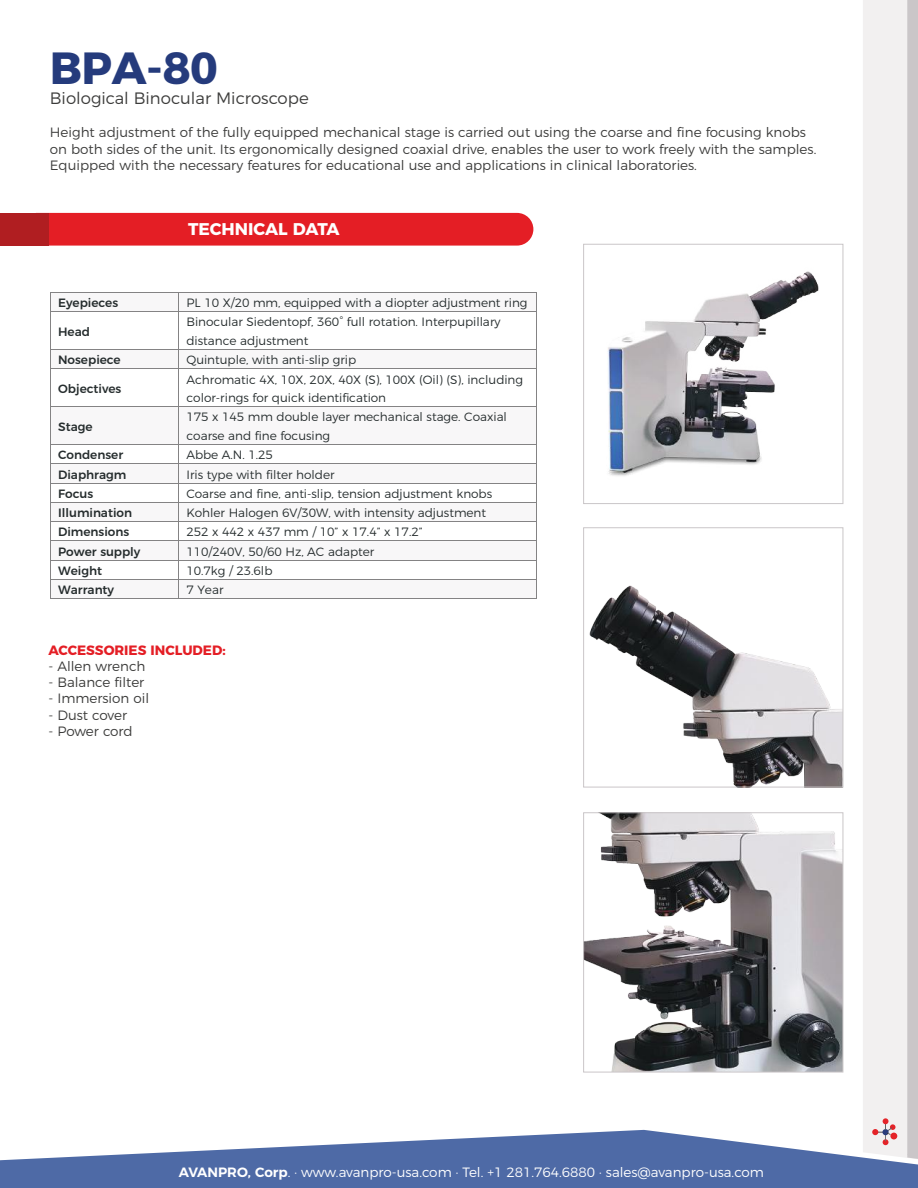
<style>
.page{position:relative;width:918px;height:1188px;background:#fff}
.page>*{position:absolute;margin:0;border:0;box-sizing:border-box;transform-origin:0 0}
.t1{font:700 45px "Montserrat";color:#253b7c}
.t2{font:700 16.95px "Montserrat";color:#fff}
.t3{font:300 16.5px "Montserrat";color:#3c3c3b}
.t4{font:300 13.5px/16.2px "Montserrat";color:#3c3c3b}
.t5{font:300 13.5px "Montserrat";color:#fff}
.t6{font:700 13.5px "Montserrat";color:#e41e25}
.t7{font:300 12px/18.6px "Montserrat";letter-spacing:-.005em;color:#262d2e}
.t8{font:500 12px "Montserrat";color:#262d2e}
.s1{font-weight:600}
</style>
<div class="page">
<img style="left:589px;top:585px;width:252px;height:200px">
<img style="left:607px;top:271px;width:212px;height:205px">
<div style="left:863px;top:0;width:44px;height:1130px;background:#f2f0f0"></div>
<svg style="left:907px;top:0;width:11px;height:1130px"></svg>
<svg style="left:0;top:1130px;width:918px;height:58px;fill:#4e6aa6"></svg>
<svg style="left:872px;top:1118px;width:24px;height:27px"></svg>
<div style="left:583px;top:527px;width:260px;height:260px;border:1px solid #cac6c8"></div>
<img style="left:585px;top:814px;width:256px;height:256px">
<div style="left:583px;top:244px;width:260px;height:260px;border:1px solid #cac6c8"></div>
<div style="left:48px;top:213px;width:485px;height:33px;background:#e41e25"></div>
<div style="left:0;top:213px;width:48px;height:33px;background:#b01e21"></div>
<div style="left:583px;top:812px;width:260px;height:260px;border:1px solid #cac6c8"></div>
<div style="left:51px;top:293px;width:127px;height:18px;background:#f8f7f8"></div>
<div style="left:179px;top:293px;width:357px;height:18px;background:#f8f7f8"></div>
<hr style="left:51px;top:292px;width:127px;height:1px;background:#848384">
<hr style="left:179px;top:292px;width:357px;height:1px;background:#848384">
<svg style="left:50px;top:292px;width:1px;height:20px"></svg>
<hr style="left:51px;top:311px;width:127px;height:1px;background:#848384">
<svg style="left:178px;top:292px;width:1px;height:20px"></svg>
<hr style="left:179px;top:311px;width:357px;height:1px;background:#848384">
<svg style="left:536px;top:292px;width:1px;height:20px"></svg>
<hr style="left:50px;top:312px;width:1px;height:37px;background:#848384">
<hr style="left:178px;top:312px;width:1px;height:37px;background:#848384">
<hr style="left:536px;top:312px;width:1px;height:37px;background:#848384">
<div style="left:51px;top:350px;width:127px;height:18px;background:#f8f7f8"></div>
<div style="left:179px;top:350px;width:357px;height:18px;background:#f8f7f8"></div>
<hr style="left:51px;top:349px;width:127px;height:1px;background:#848384">
<hr style="left:179px;top:349px;width:357px;height:1px;background:#848384">
<svg style="left:50px;top:349px;width:1px;height:20px"></svg>
<hr style="left:51px;top:368px;width:127px;height:1px;background:#848384">
<svg style="left:178px;top:349px;width:1px;height:20px"></svg>
<hr style="left:179px;top:368px;width:357px;height:1px;background:#848384">
<svg style="left:536px;top:349px;width:1px;height:20px"></svg>
<hr style="left:50px;top:369px;width:1px;height:37px;background:#848384">
<hr style="left:178px;top:369px;width:1px;height:37px;background:#848384">
<hr style="left:536px;top:369px;width:1px;height:37px;background:#848384">
<div style="left:51px;top:407px;width:127px;height:37px;background:#f8f7f8"></div>
<div style="left:179px;top:407px;width:357px;height:37px;background:#f8f7f8"></div>
<hr style="left:51px;top:406px;width:127px;height:1px;background:#848384">
<hr style="left:179px;top:406px;width:357px;height:1px;background:#848384">
<hr style="left:50px;top:407px;width:1px;height:37px;background:#848384">
<hr style="left:178px;top:407px;width:1px;height:37px;background:#848384">
<hr style="left:536px;top:407px;width:1px;height:37px;background:#848384">
<hr style="left:51px;top:444px;width:127px;height:1px;background:#848384">
<hr style="left:179px;top:444px;width:357px;height:1px;background:#848384">
<div style="left:51px;top:464px;width:127px;height:19px;background:#f8f7f8"></div>
<div style="left:179px;top:464px;width:357px;height:19px;background:#f8f7f8"></div>
<hr style="left:51px;top:463px;width:127px;height:1px;background:#848384">
<hr style="left:179px;top:463px;width:357px;height:1px;background:#848384">
<hr style="left:51px;top:483px;width:127px;height:1px;background:#848384">
<hr style="left:179px;top:483px;width:357px;height:1px;background:#848384">
<div style="left:51px;top:503px;width:127px;height:18px;background:#f8f7f8"></div>
<div style="left:179px;top:503px;width:357px;height:18px;background:#f8f7f8"></div>
<hr style="left:51px;top:502px;width:127px;height:1px;background:#848384">
<hr style="left:179px;top:502px;width:357px;height:1px;background:#848384">
<hr style="left:51px;top:521px;width:127px;height:1px;background:#848384">
<hr style="left:179px;top:521px;width:357px;height:1px;background:#848384">
<div style="left:51px;top:541px;width:127px;height:19px;background:#f8f7f8"></div>
<div style="left:179px;top:541px;width:357px;height:19px;background:#f8f7f8"></div>
<hr style="left:51px;top:541px;width:127px;height:1px;background:#848384">
<hr style="left:179px;top:541px;width:357px;height:1px;background:#848384">
<hr style="left:51px;top:560px;width:127px;height:1px;background:#848384">
<hr style="left:179px;top:560px;width:357px;height:1px;background:#848384">
<div style="left:51px;top:580px;width:127px;height:18px;background:#f8f7f8"></div>
<div style="left:179px;top:580px;width:357px;height:18px;background:#f8f7f8"></div>
<hr style="left:51px;top:579px;width:127px;height:1px;background:#848384">
<hr style="left:179px;top:579px;width:357px;height:1px;background:#848384">
<svg style="left:50px;top:444px;width:1px;height:155px"></svg>
<hr style="left:51px;top:598px;width:127px;height:1px;background:#848384">
<svg style="left:178px;top:444px;width:1px;height:155px"></svg>
<hr style="left:179px;top:598px;width:357px;height:1px;background:#848384">
<svg style="left:536px;top:444px;width:1px;height:155px"></svg>
<h1 class="t1" style="left:50px;top:31px;width:169px">BPA-80</h1>
<h3 class="t3" style="left:50px;top:85px;width:260px">Biological Binocular Microscope</h3>
<p class="t4" style="left:50px;top:123px;width:768px">Height adjustment of the fully equipped mechanical stage is carried out using the coarse and fine focusing knobs on both sides of the unit. Its ergonomically designed coaxial drive, enables the user to work freely with the samples.<br>Equipped with the necessary features for educational use and applications in clinical laboratories.</p>
<h2 class="t2" style="left:188px;top:215px;width:153px">TECHNICAL DATA</h2>
<p class="t8" style="left:58px;top:293px;width:62px">Eyepieces</p>
<p class="t7" style="left:186px;top:293px;width:342px">PL 10 X/20 mm, equipped with a diopter adjustment ring</p>
<p class="t8" style="left:58px;top:322px;width:34px">Head</p>
<p class="t7" style="left:186px;top:312px;width:316px">Binocular Siedentopf, 360° full rotation. Interpupillary distance adjustment</p>
<p class="t8" style="left:58px;top:350px;width:64px">Nosepiece</p>
<p class="t7" style="left:186px;top:350px;width:171px">Quintuple, with anti-slip grip</p>
<p class="t8" style="left:58px;top:379px;width:65px">Objectives</p>
<p class="t7" style="left:186px;top:369px;width:338px">Achromatic 4X, 10X, 20X, 40X (S), 100X (Oil) (S), including color-rings for quick identification</p>
<p class="t8" style="left:58px;top:417px;width:36px">Stage</p>
<p class="t7" style="left:186px;top:407px;width:322px">175 x 145 mm double layer mechanical stage. Coaxial coarse and fine focusing</p>
<p class="t8" style="left:58px;top:445px;width:67px">Condenser</p>
<p class="t7" style="left:186px;top:445px;width:88px">Abbe A.N. 1.25</p>
<p class="t8" style="left:58px;top:465px;width:70px">Diaphragm</p>
<p class="t7" style="left:186px;top:464px;width:150px">Iris type with filter holder</p>
<p class="t8" style="left:58px;top:484px;width:37px">Focus</p>
<p class="t7" style="left:186px;top:483px;width:307px">Coarse and fine, anti-slip, tension adjustment knobs</p>
<p class="t8" style="left:58px;top:503px;width:75px">Illumination</p>
<p class="t7" style="left:186px;top:502px;width:301px">Kohler Halogen 6V/30W, with intensity adjustment</p>
<p class="t8" style="left:58px;top:523px;width:73px">Dimensions</p>
<p class="t7" style="left:186px;top:522px;width:238px">252 x 442 x 437 mm / 10” x 17.4” x 17.2”</p>
<p class="t8" style="left:58px;top:542px;width:84px">Power supply</p>
<p class="t7" style="left:186px;top:541px;width:190px">110/240V, 50/60 Hz, AC adapter</p>
<p class="t8" style="left:58px;top:561px;width:46px">Weight</p>
<p class="t7" style="left:186px;top:560px;width:88px">10.7kg / 23.6lb</p>
<p class="t8" style="left:58px;top:580px;width:58px">Warranty</p>
<p class="t7" style="left:186px;top:580px;width:39px">7 Year</p>
<p class="t6" style="left:48px;top:639px;width:179px">ACCESSORIES INCLUDED:</p>
<p class="t4" style="left:48px;top:657px;width:99px">- Allen wrench</p>
<p class="t4" style="left:48px;top:673px;width:97px">- Balance filter</p>
<p class="t4" style="left:48px;top:689px;width:102px">- Immersion oil</p>
<p class="t4" style="left:48px;top:706px;width:80px">- Dust cover</p>
<p class="t4" style="left:48px;top:722px;width:86px">- Power cord</p>
<p class="t5" style="left:179px;top:1161px;width:587px"><span class="s1">AVANPRO, Corp</span>. · www.avanpro-usa.com · Tel. +1 281.764.6880 · sales@avanpro-usa.com</p>
</div>
